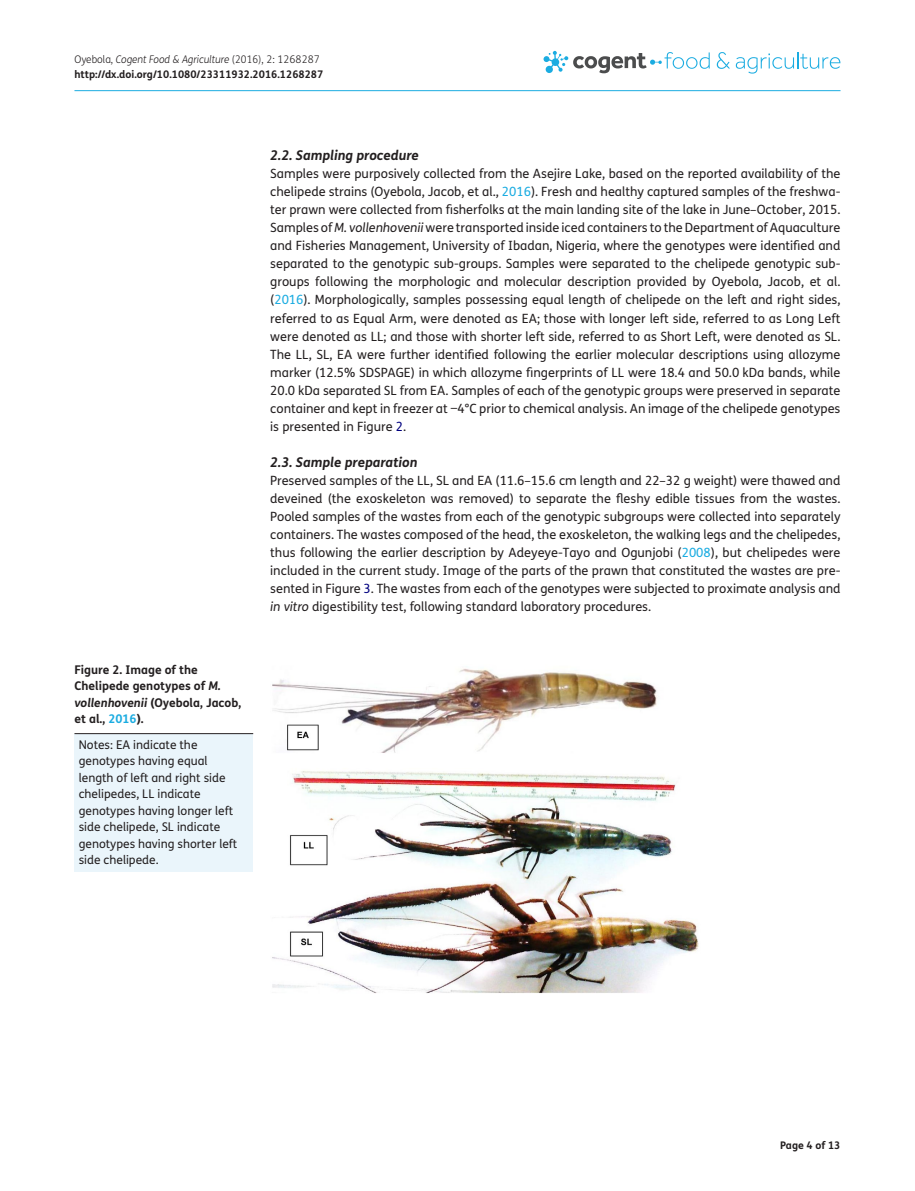
<style>
.page{position:relative;width:915px;height:1191px;background:#fff}
.page>*{position:absolute;margin:0;border:0;box-sizing:border-box;transform-origin:0 0}
.t1{font:italic 700 13.5px "FS Me Pro";color:#231f20}
.t2{font:12.75px/18px "FS Me Pro";color:#231f20;text-align:justify}
.t3{font:12px/16.5px "FS Me Pro";color:#231f20}
.t4{font:700 12px/16.5px "FS Me Pro";color:#231f20}
.t5{font:700 10.5px/15px "FS Me Pro";color:#231f20}
.s1{font-weight:300}
.s2{font-weight:300;font-style:italic}
.s3{font-style:italic}
.s4{color:#1bace1}
.s5{color:#000080}
</style>
<div class="page">
<hr style="left:74px;top:90px;width:766px;height:1px;background:#1bace1">
<svg style="left:543px;top:51px;width:166px;height:22px"></svg>
<svg style="left:716px;top:52px;width:13px;height:17px"></svg>
<svg style="left:735px;top:52px;width:105px;height:22px"></svg>
<div style="left:74px;top:733px;width:179px;height:138px;background:#eaf5fb"></div>
<hr style="left:74px;top:733px;width:179px;height:1px;background:#231f20">
<img style="left:272px;top:668px;width:427px;height:325px">
<p class="t5" style="left:74px;top:51px;width:250px"><span class="s1">Oyebola,</span> <span class="s2">Cogent Food &amp; Agriculture</span> <span class="s1">(2016), 2: 1268287 </span>http://dx.doi.org/10.1080/23311932.2016.1268287</p>
<p class="t4" style="left:74px;top:660px;width:168px">Figure 2. Image of the<br>Chelipede genotypes of <span class="s3">M. vollenhovenii</span> (Oyebola, Jacob, et al., <span class="s4">2016</span>).</p>
<p class="t3" style="left:79px;top:736px;width:160px">Notes: EA indicate the genotypes having equal length of left and right side chelipedes, LL indicate genotypes having longer left side chelipede, SL indicate genotypes having shorter left side chelipede.</p>
<p class="t1" style="left:270px;top:145px;width:150px">2.2. Sampling procedure</p>
<p class="t2" style="left:270px;top:165px;width:571px">Samples were purposively collected from the Asejire Lake, based on the reported availability of the chelipede strains (Oyebola, Jacob, et al., <span class="s4">2016</span>). Fresh and healthy captured samples of the freshwa&shy;ter prawn were collected from fisherfolks at the main landing site of the lake in June–October, 2015.<br>Samples of <span class="s3">M. vollenhovenii</span> were transported inside iced containers to the Department of Aquaculture and Fisheries Management, University of Ibadan, Nigeria, where the genotypes were identified and separated to the genotypic sub-groups. Samples were separated to the chelipede genotypic sub&shy;groups following the morphologic and molecular description provided by Oyebola, Jacob, et al. (<span class="s4">2016</span>). Morphologically, samples possessing equal length of chelipede on the left and right sides, referred to as Equal Arm, were denoted as EA; those with longer left side, referred to as Long Left were denoted as LL; and those with shorter left side, referred to as Short Left, were denoted as SL.<br>The LL, SL, EA were further identified following the earlier molecular descriptions using allozyme marker (12.5% SDSPAGE) in which allozyme fingerprints of LL were 18.4 and 50.0 kDa bands, while 20.0 kDa separated SL from EA. Samples of each of the genotypic groups were preserved in separate container and kept in freezer at −4°C prior to chemical analysis. An image of the chelipede genotypes is presented in Figure <span class="s5">2</span>.</p>
<p class="t1" style="left:270px;top:451px;width:149px">2.3. Sample preparation</p>
<p class="t2" style="left:270px;top:471px;width:571px">Preserved samples of the LL, SL and EA (11.6–15.6 cm length and 22–32 g weight) were thawed and deveined (the exoskeleton was removed) to separate the fleshy edible tissues from the wastes.<br>Pooled samples of the wastes from each of the genotypic subgroups were collected into separately containers. The wastes composed of the head, the exoskeleton, the walking legs and the chelipedes, thus following the earlier description by Adeyeye-Tayo and Ogunjobi (<span class="s4">2008</span>), but chelipedes were included in the current study. Image of the parts of the prawn that constituted the wastes are pre&shy;sented in Figure <span class="s5">3</span>. The wastes from each of the genotypes were subjected to proximate analysis and <span class="s3">in vitro</span> digestibility test, following standard laboratory procedures.</p>
<p class="t5" style="left:780px;top:1137px;width:62px">Page 4 of 13</p>
</div>
